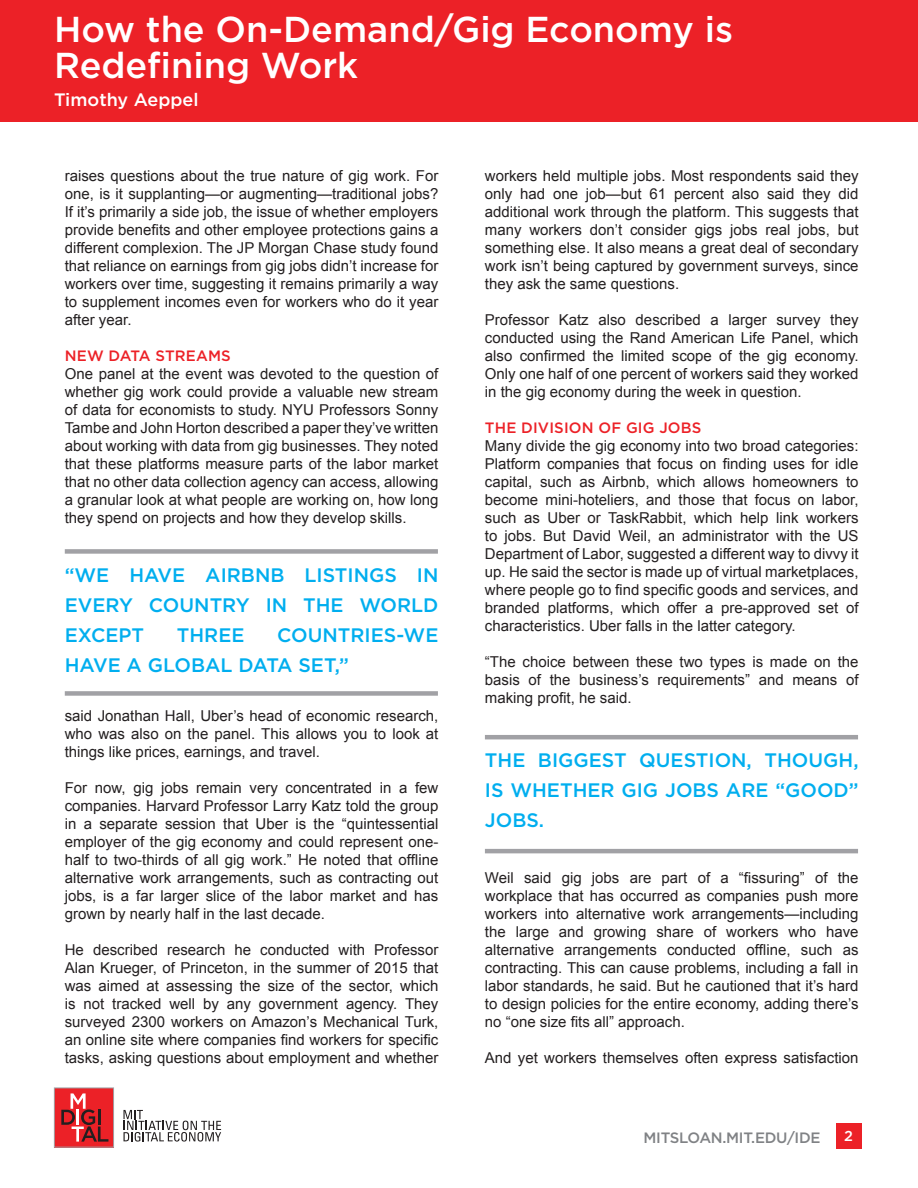
<style>
.page{position:relative;width:918px;height:1188px;background:#fff}
.page>*{position:absolute;margin:0;border:0;box-sizing:border-box;transform-origin:0 0}
.t1{font:500 36px/36px "Gotham";color:#fff}
.t2{font:500 19.5px/30px "Gotham";color:#00aeef;text-align:justify}
.t3{font:500 18px "Gotham";color:#fff}
.t4{font:15px/18px "Arial";color:#231f20;text-align:justify}
.t5{font:500 15px "Gotham";letter-spacing:.01em;color:#ec2127}
.t6{font:500 15px "Gotham";letter-spacing:-.02em;color:#808285}
.t7{font:500 14.4px "Gotham";color:#fff}
</style>
<div class="page">
<div style="left:0;top:0;width:918px;height:122px;background:#ec2127"></div>
<div style="left:65px;top:549px;width:373px;height:5px;background:#a1a1a5"></div>
<hr style="left:485px;top:735px;width:373px;height:4px;background:#a1a1a5">
<div style="left:54px;top:1088px;width:60px;height:59px;background:#ec2127"></div>
<div style="left:54px;top:1088px;width:60px;height:60px;border:1px solid #a1a1a5"></div>
<svg style="left:61px;top:1093px;width:47px;height:49px"></svg>
<svg style="left:123px;top:1110px;width:98px;height:32px"></svg>
<div style="left:836px;top:1123px;width:26px;height:26px;background:#ec2127"></div>
<div style="left:65px;top:691px;width:373px;height:5px;background:#a1a1a5"></div>
<hr style="left:485px;top:849px;width:373px;height:4px;background:#a1a1a5">
<p class="t1" style="left:54px;top:10px;width:681px">How the On-Demand/Gig Economy is<br>Redefining Work</p>
<p class="t3" style="left:54px;top:90px;width:146px">Timothy Aeppel</p>
<p class="t4" style="left:65px;top:167px;width:375px">raises questions about the true nature of gig work. For one, is it supplanting—or augmenting—traditional jobs?<br>If it’s primarily a side job, the issue of whether employers provide benefits and other employee protections gains a different complexion. The JP Morgan Chase study found that reliance on earnings from gig jobs didn’t increase for workers over time, suggesting it remains primarily a way to supplement incomes even for workers who do it year after year.</p>
<p class="t5" style="left:65px;top:348px;width:168px">NEW DATA STREAMS</p>
<p class="t4" style="left:65px;top:365px;width:375px">One panel at the event was devoted to the question of whether gig work could provide a valuable new stream of data for economists to study. NYU Professors Sonny Tambe and John Horton described a paper they’ve written about working with data from gig businesses. They noted that these platforms measure parts of the labor market that no other data collection agency can access, allowing a granular look at what people are working on, how long they spend on projects and how they develop skills.</p>
<p class="t2" style="left:65px;top:559px;width:375px">“WE HAVE AIRBNB LISTINGS IN EVERY COUNTRY IN THE WORLD EXCEPT</p>
<p class="t2" style="left:65px;top:619px;width:375px;text-indent:212px">COUNTRIES-WE<br>HAVE A GLOBAL DATA SET,”</p>
<p class="t2" style="left:177px;top:619px;width:69px">THREE</p>
<p class="t4" style="left:65px;top:707px;width:375px">said Jonathan Hall, Uber’s head of economic research, who was also on the panel. This allows you to look at things like prices, earnings, and travel.</p>
<p class="t4" style="left:65px;top:779px;width:375px">For now, gig jobs remain very concentrated in a few companies. Harvard Professor Larry Katz told the group in a separate session that Uber is the “quintessential employer of the gig economy and could represent one&shy;half to two-thirds of all gig work.” He noted that offline alternative work arrangements, such as contracting out jobs, is a far larger slice of the labor market and has grown by nearly half in the last decade.</p>
<p class="t4" style="left:65px;top:941px;width:375px">He described research he conducted with Professor Alan Krueger, of Princeton, in the summer of 2015 that was aimed at assessing the size of the sector, which is not tracked well by any government agency. They surveyed 2300 workers on Amazon’s Mechanical Turk, an online site where companies find workers for specific tasks, asking questions about employment and whether</p>
<p class="t4" style="left:485px;top:167px;width:375px">workers held multiple jobs. Most respondents said they only had one job—but 61 percent also said they did additional work through the platform. This suggests that many workers don’t consider gigs jobs real jobs, but something else. It also means a great deal of secondary work isn’t being captured by government surveys, since they ask the same questions.</p>
<p class="t4" style="left:485px;top:311px;width:375px">Professor Katz also described a larger survey they conducted using the Rand American Life Panel, which also confirmed the limited scope of the gig economy.<br>Only one half of one percent of workers said they worked in the gig economy during the week in question.</p>
<p class="t5" style="left:485px;top:420px;width:218px">THE DIVISION OF GIG JOBS</p>
<p class="t4" style="left:485px;top:437px;width:375px">Many divide the gig economy into two broad categories:<br>Platform companies that focus on finding uses for idle capital, such as Airbnb, which allows homeowners to become mini-hoteliers, and those that focus on labor, such as Uber or TaskRabbit, which help link workers to jobs. But David Weil, an administrator with the US Department of Labor, suggested a different way to divvy it up. He said the sector is made up of virtual marketplaces, where people go to find specific goods and services, and branded platforms, which offer a pre-approved set of characteristics. Uber falls in the latter category.</p>
<p class="t4" style="left:485px;top:653px;width:375px">“The choice between these two types is made on the basis of the business’s requirements” and means of making profit, he said.</p>
<p class="t2" style="left:485px;top:745px;width:375px">THE BIGGEST QUESTION, THOUGH, IS WHETHER GIG JOBS ARE “GOOD” JOBS.</p>
<p class="t4" style="left:485px;top:869px;width:375px">Weil said gig jobs are part of a “fissuring” of the workplace that has occurred as companies push more workers into alternative work arrangements—including the large and growing share of workers who have alternative arrangements conducted offline, such as contracting. This can cause problems, including a fall in labor standards, he said. But he cautioned that it’s hard to design policies for the entire economy, adding there’s no “one size fits all” approach.</p>
<p class="t4" style="left:485px;top:1049px;width:375px">And yet workers themselves often express satisfaction</p>
<p class="t6" style="left:644px;top:1129px;width:178px">MITSLOAN.MIT.EDU/IDE</p>
<p class="t7" style="left:844px;top:1127px;width:10px">2</p>
</div>
